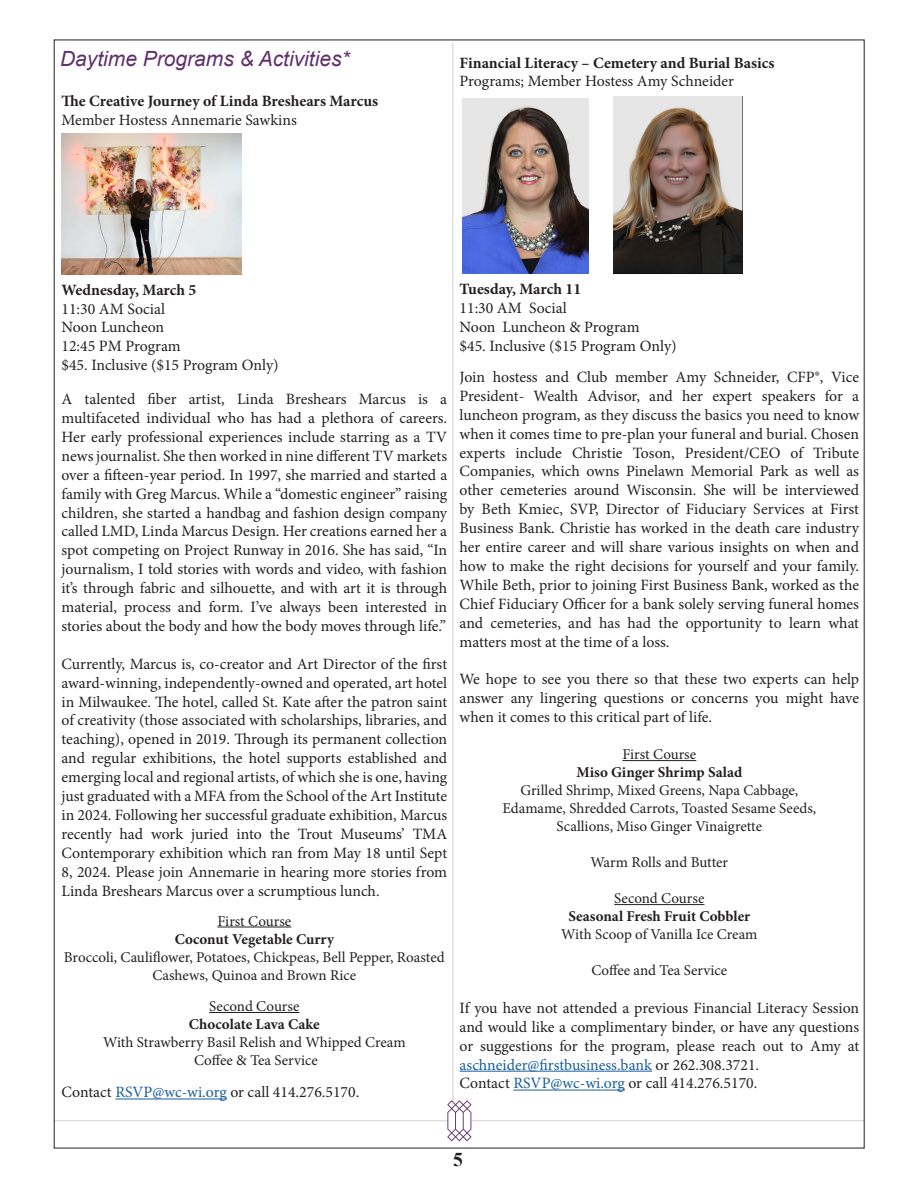
<style>
.page{position:relative;width:918px;height:1188px;background:#fff}
.page>*{position:absolute;margin:0;border:0;box-sizing:border-box;transform-origin:0 0}
.purple_heading{font:italic 21px "Arial";color:#60306b}
.t1{font:700 19.5px "Times New Roman";color:#231f20}
.body_typeface{font:15.75px/18.9px "Minion Pro";color:#231f20;text-align:justify}
.body_typeface-2{font:700 15.75px "Minion Pro";color:#231f20}
.body_typeface-3{font:15px/18px "Minion Pro";color:#231f20;text-align:center}
.body_typeface-4{font:700 15px "Minion Pro";color:#231f20}
.s1{color:#175d9e}
</style>
<div class="page">
<hr style="left:54px;top:1120px;width:810px;height:1px;background:#cfd2d0">
<svg style="left:447px;top:1100px;width:25px;height:41px"></svg>
<hr style="left:452px;top:43px;width:2px;height:1057px;background:#231f20">
<hr style="left:217px;top:927px;width:74px;height:1px;background:#231f20">
<hr style="left:209px;top:1012px;width:90px;height:1px;background:#231f20">
<hr style="left:115px;top:1099px;width:112px;height:1px;background:#175d9e">
<img style="left:62px;top:133px;width:180px;height:141px">
<hr style="left:622px;top:760px;width:74px;height:1px;background:#231f20">
<hr style="left:614px;top:904px;width:90px;height:1px;background:#231f20">
<hr style="left:460px;top:1071px;width:192px;height:1px;background:#175d9e">
<hr style="left:513px;top:1090px;width:112px;height:1px;background:#175d9e">
<img style="left:462px;top:99px;width:127px;height:174px">
<img style="left:614px;top:96px;width:129px;height:177px">
<p class="purple_heading" style="left:60px;top:45px;width:291px">Daytime Programs &amp; Activities*</p>
<p class="body_typeface-2" style="left:62px;top:89px;width:318px">The Creative Journey of Linda Breshears Marcus</p>
<p class="body_typeface" style="left:62px;top:110px;width:237px">Member Hostess Annemarie Sawkins</p>
<p class="body_typeface-2" style="left:460px;top:51px;width:316px">Financial Literacy – Cemetery and Burial Basics</p>
<p class="body_typeface" style="left:460px;top:72px;width:276px">Programs; Member Hostess Amy Schneider</p>
<p class="body_typeface-2" style="left:62px;top:278px;width:136px">Wednesday, March 5</p>
<p class="body_typeface" style="left:62px;top:299px;width:105px">11:30 AM Social</p>
<p class="body_typeface" style="left:62px;top:318px;width:104px">Noon Luncheon</p>
<p class="body_typeface" style="left:62px;top:337px;width:121px">12:45 PM Program</p>
<p class="body_typeface" style="left:62px;top:356px;width:219px">$45. Inclusive ($15 Program Only)</p>
<p class="body_typeface" style="left:62px;top:390px;width:387px">A talented fiber artist, Linda Breshears Marcus is a multifaceted individual who has had a plethora of careers.<br>Her early professional experiences include starring as a TV news journalist. She then worked in nine different TV markets over a fifteen-year period. In 1997, she married and started a family with Greg Marcus. While a “domestic engineer” raising children, she started a handbag and fashion design company called LMD, Linda Marcus Design. Her creations earned her a spot competing on Project Runway in 2016. She has said, “In journalism, I told stories with words and video, with fashion it’s through fabric and silhouette, and with art it is through material, process and form. I’ve always been interested in stories about the body and how the body moves through life.”</p>
<p class="body_typeface" style="left:62px;top:654px;width:387px">Currently, Marcus is, co-creator and Art Director of the first award-winning, independently-owned and operated, art hotel in Milwaukee. The hotel, called St. Kate after the patron saint of creativity (those associated with scholarships, libraries, and teaching), opened in 2019. Through its permanent collection and regular exhibitions, the hotel supports established and emerging local and regional artists, of which she is one, having just graduated with a MFA from the School of the Art Institute in 2024. Following her successful graduate exhibition, Marcus recently had work juried into the Trout Museums’ TMA Contemporary exhibition which ran from May 18 until Sept 8, 2024. Please join Annemarie in hearing more stories from Linda Breshears Marcus over a scrumptious lunch.</p>
<p class="body_typeface-3" style="left:217px;top:912px;width:75px">First Course</p>
<p class="body_typeface-4" style="left:175px;top:928px;width:161px">Coconut Vegetable Curry</p>
<p class="body_typeface-3" style="left:64px;top:948px;width:382px">Broccoli, Cauliflower, Potatoes, Chickpeas, Bell Pepper, Roasted<br>Cashews, Quinoa and Brown Rice</p>
<p class="body_typeface-3" style="left:209px;top:997px;width:92px">Second Course</p>
<p class="body_typeface-4" style="left:189px;top:1014px;width:132px">Chocolate Lava Cake</p>
<p class="body_typeface-3" style="left:103px;top:1033px;width:304px">With Strawberry Basil Relish and Whipped Cream</p>
<p class="body_typeface-3" style="left:194px;top:1051px;width:125px">Coffee &amp; Tea Service</p>
<p class="body_typeface" style="left:62px;top:1083px;width:299px">Contact <span class="s1">RSVP@wc-wi.org</span> or call 414.276.5170.</p>
<p class="body_typeface-2" style="left:460px;top:278px;width:123px">Tuesday, March 11</p>
<p class="body_typeface" style="left:460px;top:299px;width:109px">11:30 AM Social</p>
<p class="body_typeface" style="left:460px;top:318px;width:182px">Noon Luncheon &amp; Program</p>
<p class="body_typeface" style="left:460px;top:337px;width:219px">$45. Inclusive ($15 Program Only)</p>
<p class="body_typeface" style="left:460px;top:368px;width:401px">Join hostess and Club member Amy Schneider, CFP®, Vice President- Wealth Advisor, and her expert speakers for a luncheon program, as they discuss the basics you need to know when it comes time to pre-plan your funeral and burial. Chosen experts include Christie Toson, President/CEO of Tribute Companies, which owns Pinelawn Memorial Park as well as other cemeteries around Wisconsin. She will be interviewed by Beth Kmiec, SVP, Director of Fiduciary Services at First Business Bank. Christie has worked in the death care industry her entire career and will share various insights on when and how to make the right decisions for yourself and your family.<br>While Beth, prior to joining First Business Bank, worked as the Chief Fiduciary Officer for a bank solely serving funeral homes and cemeteries, and has had the opportunity to learn what matters most at the time of a loss.</p>
<p class="body_typeface" style="left:460px;top:670px;width:401px">We hope to see you there so that these two experts can help answer any lingering questions or concerns you might have when it comes to this critical part of life.</p>
<p class="body_typeface-3" style="left:622px;top:745px;width:75px">First Course</p>
<p class="body_typeface-4" style="left:576px;top:762px;width:167px">Miso Ginger Shrimp Salad</p>
<p class="body_typeface-3" style="left:520px;top:781px;width:279px">Grilled Shrimp, Mixed Greens, Napa Cabbage,</p>
<p class="body_typeface-3" style="left:502px;top:799px;width:315px">Edamame, Shredded Carrots, Toasted Sesame Seeds,</p>
<p class="body_typeface-3" style="left:557px;top:817px;width:207px">Scallions, Miso Ginger Vinaigrette</p>
<p class="body_typeface-3" style="left:591px;top:853px;width:139px">Warm Rolls and Butter</p>
<p class="body_typeface-3" style="left:614px;top:889px;width:92px">Second Course</p>
<p class="body_typeface-4" style="left:568px;top:906px;width:183px">Seasonal Fresh Fruit Cobbler</p>
<p class="body_typeface-3" style="left:561px;top:925px;width:198px">With Scoop of Vanilla Ice Cream</p>
<p class="body_typeface-3" style="left:591px;top:961px;width:137px">Coffee and Tea Service</p>
<p class="body_typeface" style="left:460px;top:998px;width:401px">If you have not attended a previous Financial Literacy Session and would like a complimentary binder, or have any questions or suggestions for the program, please reach out to Amy at <span class="s1">aschneider@firstbusiness.bank</span> or 262.308.3721.</p>
<p class="body_typeface" style="left:460px;top:1074px;width:299px">Contact <span class="s1">RSVP@wc-wi.org</span> or call 414.276.5170.</p>
<p class="t1" style="left:453px;top:1145px;width:11px">5</p>
</div>
